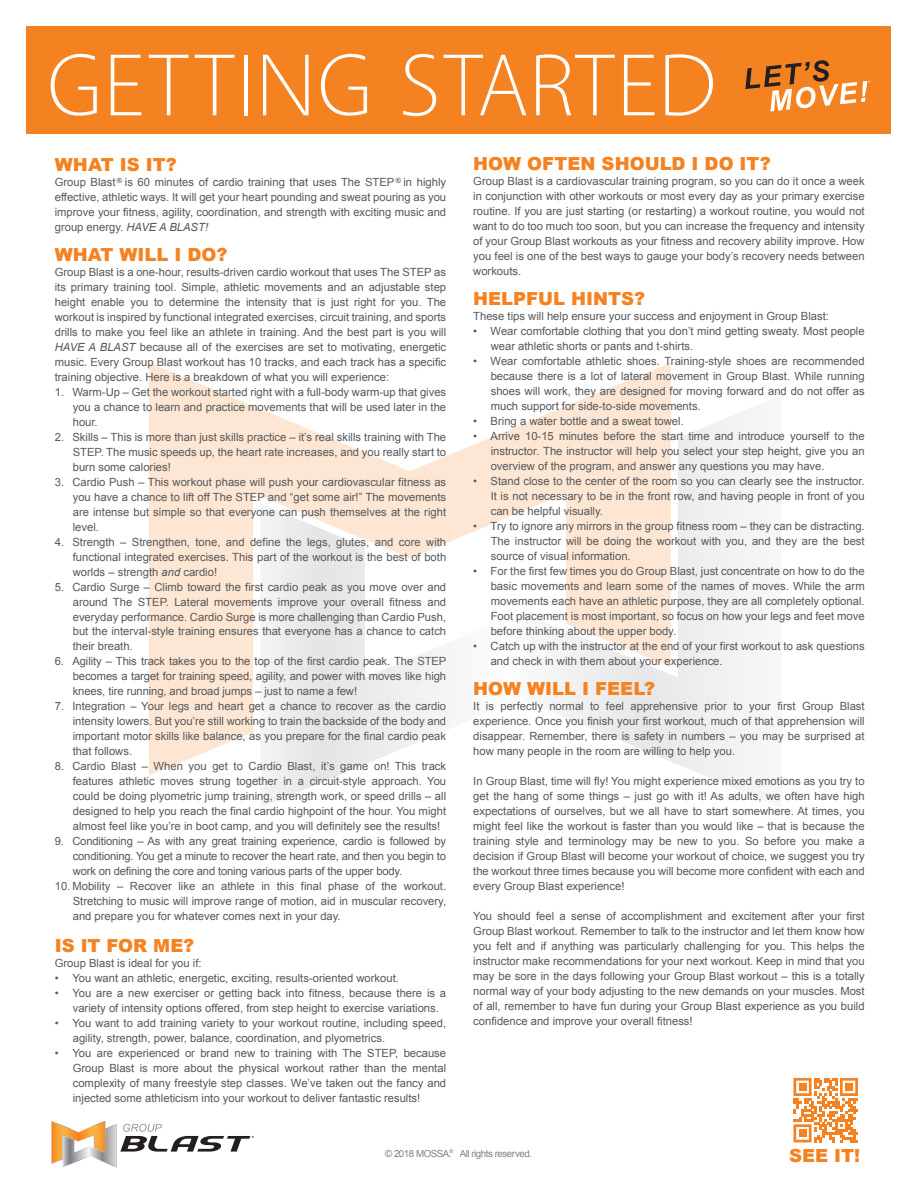
<style>
.page{position:relative;width:918px;height:1188px;background:#fff}
.page>*{position:absolute;margin:0;border:0;box-sizing:border-box;transform-origin:0 0}
.t1{font:300 89.25px "Vegur";letter-spacing:.005em;color:#fff}
.t2{font:900 18px "Arial";color:#f58220}
.t3{font:11.25px/15px "Arial";color:#57585a;text-align:justify}
.t4{font:9.75px "Arial";letter-spacing:-.05em;color:#808285}
.t5{font:7.2px "Arial";color:#57585a}
.t6{font:5.25px "Arial";color:#808285}
.s1{font-style:italic}
</style>
<div class="page">
<svg style="left:149px;top:363px;width:522px;height:413px;fill:#fde6d3"></svg>
<svg style="left:260px;top:395px;width:496px;height:412px"></svg>
<div style="left:27px;top:26px;width:864px;height:108px;background:#f58220"></div>
<svg style="left:745px;top:60px;width:125px;height:51px"></svg>
<svg style="left:51px;top:1120px;width:203px;height:48px"></svg>
<svg style="left:793px;top:1078px;width:65px;height:65px"></svg>
<div style="left:799px;top:1083px;width:7px;height:8px;background:#f58220"></div>
<div style="left:845px;top:1083px;width:8px;height:8px;background:#f58220"></div>
<div style="left:799px;top:1130px;width:7px;height:7px;background:#f58220"></div>
<h1 class="t1" style="left:47px;top:42px;width:672px">GETTING STARTED</h1>
<h2 class="t2" style="left:55px;top:151px;width:124px">WHAT IS IT?</h2>
<p class="t3" style="left:55px;top:174px;width:393px">Group Blast is 60 minutes of cardio training that uses The STEP in highly effective, athletic ways. It will get your heart pounding and sweat pouring as you improve your fitness, agility, coordination, and strength with exciting music and group energy. <span class="s1">HAVE A BLAST!</span></p>
<h2 class="t2" style="left:55px;top:241px;width:174px">WHAT WILL I DO?</h2>
<p class="t3" style="left:55px;top:264px;width:393px">Group Blast is a one-hour, results-driven cardio workout that uses The STEP as its primary training tool. Simple, athletic movements and an adjustable step height enable you to determine the intensity that is just right for you. The workout is inspired by functional integrated exercises, circuit training, and sports drills to make you feel like an athlete in training. And the best part is you will <span class="s1">HAVE A BLAST</span> because all of the exercises are set to motivating, energetic music. Every Group Blast workout has 10 tracks, and each track has a specific training objective. Here is a breakdown of what you will experience:</p>
<p class="t3" style="left:73px;top:384px;width:375px;text-indent:-18px">1. Warm-Up – Get the workout started right with a full-body warm-up that gives you a chance to learn and practice movements that will be used later in the hour.</p>
<p class="t3" style="left:73px;top:429px;width:375px;text-indent:-18px">2. Skills – This is more than just skills practice – it’s real skills training with The STEP. The music speeds up, the heart rate increases, and you really start to burn some calories!</p>
<p class="t3" style="left:73px;top:474px;width:375px;text-indent:-18px">3. Cardio Push – This workout phase will push your cardiovascular fitness as you have a chance to lift off The STEP and “get some air!” The movements are intense but simple so that everyone can push themselves at the right level.</p>
<p class="t3" style="left:73px;top:534px;width:375px;text-indent:-18px">4. Strength – Strengthen, tone, and define the legs, glutes, and core with functional integrated exercises. This part of the workout is the best of both worlds – strength <span class="s1">and</span> cardio!</p>
<p class="t3" style="left:73px;top:579px;width:375px;text-indent:-18px">5. Cardio Surge – Climb toward the first cardio peak as you move over and around The STEP. Lateral movements improve your overall fitness and everyday performance. Cardio Surge is more challenging than Cardio Push, but the interval-style training ensures that everyone has a chance to catch their breath.</p>
<p class="t3" style="left:73px;top:654px;width:375px;text-indent:-18px">6. Agility – This track takes you to the top of the first cardio peak. The STEP becomes a target for training speed, agility, and power with moves like high knees, tire running, and broad jumps – just to name a few!</p>
<p class="t3" style="left:73px;top:699px;width:375px;text-indent:-18px">7. Integration – Your legs and heart get a chance to recover as the cardio intensity lowers. But you’re still working to train the backside of the body and important motor skills like balance, as you prepare for the final cardio peak that follows.</p>
<p class="t3" style="left:73px;top:759px;width:375px;text-indent:-18px">8. Cardio Blast – When you get to Cardio Blast, it’s game on! This track features athletic moves strung together in a circuit-style approach. You could be doing plyometric jump training, strength work, or speed drills – all designed to help you reach the final cardio highpoint of the hour. You might almost feel like you’re in boot camp, and you will definitely see the results!</p>
<p class="t3" style="left:73px;top:834px;width:375px;text-indent:-18px">9. Conditioning – As with any great training experience, cardio is followed by conditioning. You get a minute to recover the heart rate, and then you begin to work on defining the core and toning various parts of the upper body.</p>
<p class="t3" style="left:73px;top:879px;width:375px;text-indent:-18px">10. Mobility – Recover like an athlete in this final phase of the workout.<br>Stretching to music will improve range of motion, aid in muscular recovery, and prepare you for whatever comes next in your day.</p>
<h2 class="t2" style="left:55px;top:933px;width:141px">IS IT FOR ME?</h2>
<p class="t3" style="left:55px;top:956px;width:148px">Group Blast is ideal for you if:</p>
<p class="t3" style="left:55px;top:971px;width:346px">• You want an athletic, energetic, exciting, results-oriented workout.</p>
<p class="t3" style="left:73px;top:986px;width:375px;text-indent:-18px">• You are a new exerciser or getting back into fitness, because there is a variety of intensity options offered, from step height to exercise variations.</p>
<p class="t3" style="left:73px;top:1016px;width:375px;text-indent:-18px">• You want to add training variety to your workout routine, including speed, agility, strength, power, balance, coordination, and plyometrics.</p>
<p class="t3" style="left:73px;top:1046px;width:375px;text-indent:-18px">• You are experienced or brand new to training with The STEP, because Group Blast is more about the physical workout rather than the mental complexity of many freestyle step classes. We’ve taken out the fancy and injected some athleticism into your workout to deliver fantastic results!</p>
<p class="t5" style="left:117px;top:176px;width:7px">®</p>
<p class="t5" style="left:396px;top:176px;width:7px">®</p>
<h2 class="t2" style="left:473px;top:150px;width:299px">HOW OFTEN SHOULD I DO IT?</h2>
<p class="t3" style="left:473px;top:174px;width:393px">Group Blast is a cardiovascular training program, so you can do it once a week in conjunction with other workouts or most every day as your primary exercise routine. If you are just starting (or restarting) a workout routine, you would not want to do too much too soon, but you can increase the frequency and intensity of your Group Blast workouts as your fitness and recovery ability improve. How you feel is one of the best ways to gauge your body’s recovery needs between workouts.</p>
<h2 class="t2" style="left:473px;top:285px;width:173px">HELPFUL HINTS?</h2>
<p class="t3" style="left:473px;top:309px;width:357px">These tips will help ensure your success and enjoyment in Group Blast:</p>
<p class="t3" style="left:491px;top:324px;width:376px;text-indent:-17px">• Wear comfortable clothing that you don’t mind getting sweaty. Most people wear athletic shorts or pants and t-shirts.</p>
<p class="t3" style="left:491px;top:353px;width:375px;text-indent:-17px">• Wear comfortable athletic shoes. Training-style shoes are recommended because there is a lot of lateral movement in Group Blast. While running shoes will work, they are designed for moving forward and do not offer as much support for side-to-side movements.</p>
<p class="t3" style="left:473px;top:413px;width:212px">• Bring a water bottle and a sweat towel.</p>
<p class="t3" style="left:491px;top:428px;width:375px;text-indent:-17px">• Arrive 10-15 minutes before the start time and introduce yourself to the instructor. The instructor will help you select your step height, give you an overview of the program, and answer any questions you may have.</p>
<p class="t3" style="left:491px;top:473px;width:376px;text-indent:-17px">• Stand close to the center of the room so you can clearly see the instructor.<br>It is not necessary to be in the front row, and having people in front of you can be helpful visually.</p>
<p class="t3" style="left:491px;top:518px;width:376px;text-indent:-17px">• Try to ignore any mirrors in the group fitness room – they can be distracting.<br>The instructor will be doing the workout with you, and they are the best source of visual information.</p>
<p class="t3" style="left:491px;top:563px;width:375px;text-indent:-17px">• For the first few times you do Group Blast, just concentrate on how to do the basic movements and learn some of the names of moves. While the arm movements each have an athletic purpose, they are all completely optional.<br>Foot placement is most important, so focus on how your legs and feet move before thinking about the upper body.</p>
<p class="t3" style="left:491px;top:638px;width:376px;text-indent:-17px">• Catch up with the instructor at the end of your first workout to ask questions and check in with them about your experience.</p>
<h2 class="t2" style="left:473px;top:675px;width:184px">HOW WILL I FEEL?</h2>
<p class="t3" style="left:473px;top:699px;width:393px">It is perfectly normal to feel apprehensive prior to your first Group Blast experience. Once you finish your first workout, much of that apprehension will disappear. Remember, there is safety in numbers – you may be surprised at how many people in the room are willing to help you.</p>
<p class="t3" style="left:473px;top:773px;width:393px">In Group Blast, time will fly! You might experience mixed emotions as you try to get the hang of some things – just go with it! As adults, we often have high expectations of ourselves, but we all have to start somewhere. At times, you might feel like the workout is faster than you would like – that is because the training style and terminology may be new to you. So before you make a decision if Group Blast will become your workout of choice, we suggest you try the workout three times because you will become more confident with each and every Group Blast experience!</p>
<p class="t3" style="left:473px;top:908px;width:393px">You should feel a sense of accomplishment and excitement after your first Group Blast workout. Remember to talk to the instructor and let them know how you felt and if anything was particularly challenging for you. This helps the instructor make recommendations for your next workout. Keep in mind that you may be sore in the days following your Group Blast workout – this is a totally normal way of your body adjusting to the new demands on your muscles. Most of all, remember to have fun during your Group Blast experience as you build confidence and improve your overall fitness!</p>
<p class="t6" style="left:449px;top:1148px;width:5px">®</p>
<p class="t4" style="left:385px;top:1147px;width:148px">© 2018 MOSSA. All rights reserved.</p>
<h2 class="t2" style="left:789px;top:1143px;width:72px">SEE IT!</h2>
</div>
